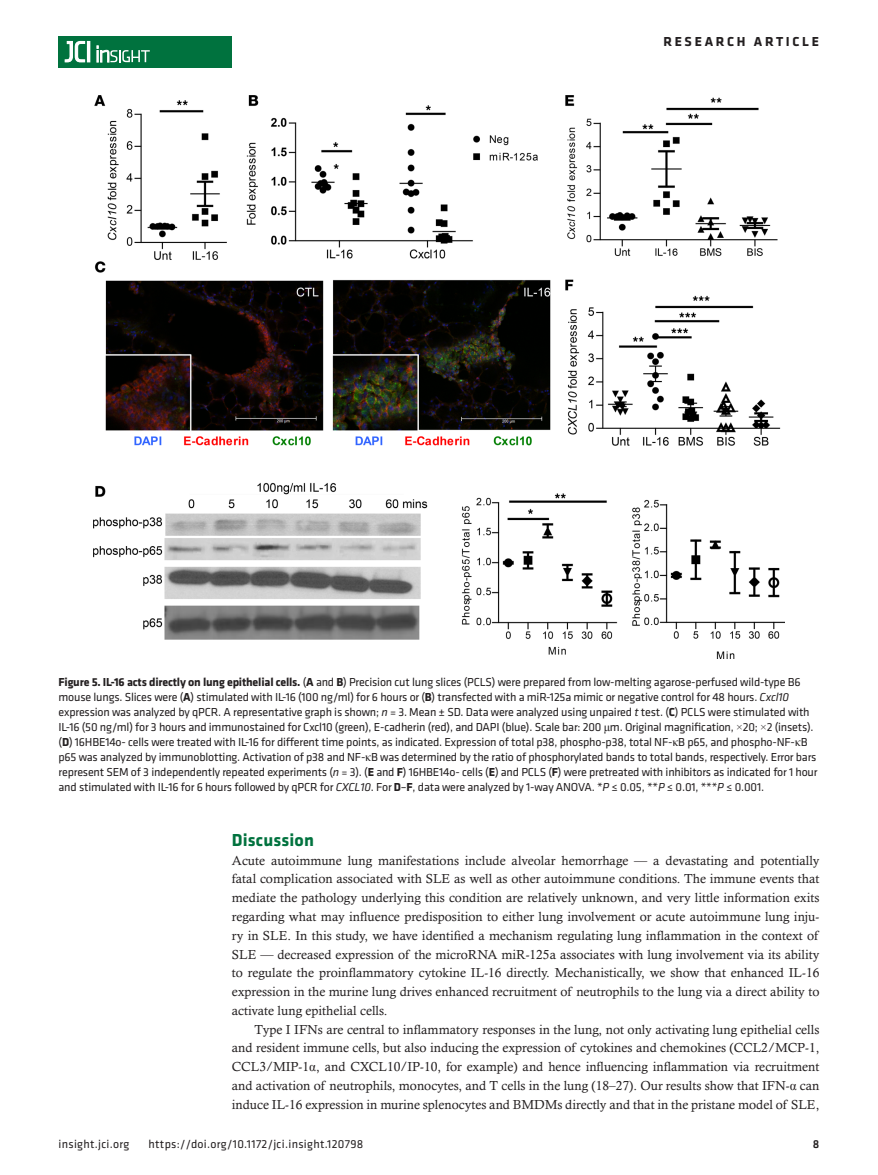
<style>
.page{position:relative;width:878px;height:1175px;background:#fff}
.page>*{position:absolute;margin:0;border:0;box-sizing:border-box;transform-origin:0 0}
.t1{font:700 18px "Klavika";letter-spacing:.01em;color:#00723e}
.t2{font:700 13.5px "Klavika Basic";letter-spacing:.2em;color:#231f20}
.t3{font:13.2px/18.8px "Calisto MT Std";color:#231f20;text-align:justify}
.t4{font:12px/15px "Klavika Basic";letter-spacing:-.015em;color:#231f20}
.t5{font:12px "Klavika Basic";letter-spacing:.025em;color:#231f20}
.t6{font:500 12px "Klavika Basic";color:#231f20}
.s1{font-weight:700}
.s2{font-style:italic}
.s3{font-family:"Times New Roman"}
</style>
<div class="page">
<div style="left:59px;top:36px;width:173px;height:31px;background:#00723e"></div>
<hr style="left:87px;top:41px;width:3px;height:21px;background:#fff">
<svg style="left:64px;top:41px;width:21px;height:22px"></svg>
<svg style="left:97px;top:46px;width:53px;height:16px"></svg>
<img style="left:94px;top:96px;width:690px;height:562px">
<p class="t2" style="left:663px;top:32px;width:157px">RESEARCH ARTICLE</p>
<p class="t4" style="left:59px;top:674px;width:760px"><span class="s1">Figure 5. IL-16 acts directly on lung epithelial cells.</span> (<span class="s1">A</span> and <span class="s1">B</span>) Precision cut lung slices (PCLS) were prepared from low-melting agarose-perfused wild-type B6 mouse lungs. Slices were (<span class="s1">A</span>) stimulated with IL-16 (100 ng/ml) for 6 hours or (<span class="s1">B</span>) transfected with a miR-125a mimic or negative control for 48 hours. <span class="s2">Cxcl10 </span>expression was analyzed by qPCR. A representative graph is shown; <span class="s2">n</span> = 3. Mean ± SD. Data were analyzed using unpaired <span class="s2">t</span> test. (<span class="s1">C</span>) PCLS were stimulated with IL-16 (50 ng/ml) for 3 hours and immunostained for Cxcl10 (green), E-cadherin (red), and DAPI (blue). Scale bar: 200 <span class="s3">μ</span>m. Original magnification, <span class="s3">×</span>20; <span class="s3">×</span>2 (insets). (<span class="s1">D</span>) 16HBE14o- cells were treated with IL-16 for different time points, as indicated. Expression of total p38, phospho-p38, total NF-<span class="s3">κ</span>B p65, and phospho-NF-<span class="s3">κ</span>B p65 was analyzed by immunoblotting. Activation of p38 and NF-<span class="s3">κ</span>B was determined by the ratio of phosphorylated bands to total bands, respectively. Error bars represent SEM of 3 independently repeated experiments (<span class="s2">n</span> = 3). (<span class="s1">E</span> and <span class="s1">F</span>) 16HBE14o- cells (<span class="s1">E</span>) and PCLS (<span class="s1">F</span>) were pretreated with inhibitors as indicated for 1 hour and stimulated with IL-16 for 6 hours followed by qPCR for <span class="s2">CXCL10</span>. For <span class="s1">D</span>–<span class="s1">F</span>, data were analyzed by 1-way ANOVA. *<span class="s2">P</span> ≤ 0.05, **<span class="s2">P</span> ≤ 0.01, ***<span class="s2">P</span> ≤ 0.001.</p>
<h1 class="t1" style="left:232px;top:827px;width:84px">Discussion</h1>
<p class="t3" style="left:232px;top:850px;width:589px">Acute autoimmune lung manifestations include alveolar hemorrhage — a devastating and potentially fatal complication associated with SLE as well as other autoimmune conditions. The immune events that mediate the pathology underlying this condition are relatively unknown, and very little information exits regarding what may influence predisposition to either lung involvement or acute autoimmune lung inju&shy;ry in SLE. In this study, we have identified a mechanism regulating lung inflammation in the context of SLE — decreased expression of the microRNA miR-125a associates with lung involvement via its ability to regulate the proinflammatory cytokine IL-16 directly. Mechanistically, we show that enhanced IL-16 expression in the murine lung drives enhanced recruitment of neutrophils to the lung via a direct ability to activate lung epithelial cells.</p>
<p class="t3" style="left:232px;top:1019px;width:589px;text-indent:22px">Type I IFNs are central to inflammatory responses in the lung, not only activating lung epithelial cells and resident immune cells, but also inducing the expression of cytokines and chemokines (CCL2/MCP-1, CCL3/MIP-1<span class="s3">α</span>, and CXCL10/IP-10, for example) and hence influencing inflammation via recruitment and activation of neutrophils, monocytes, and T cells in the lung (18–27). Our results show that IFN-<span class="s3">α</span> can induce IL-16 expression in murine splenocytes and BMDMs directly and that in the pristane model of SLE,</p>
<p class="t5" style="left:58px;top:1135px;width:72px">insight.jci.org</p>
<p class="t5" style="left:148px;top:1135px;width:216px">https://doi.org/10.1172/jci.insight.120798</p>
<p class="t6" style="left:812px;top:1135px;width:8px">8</p>
</div>
